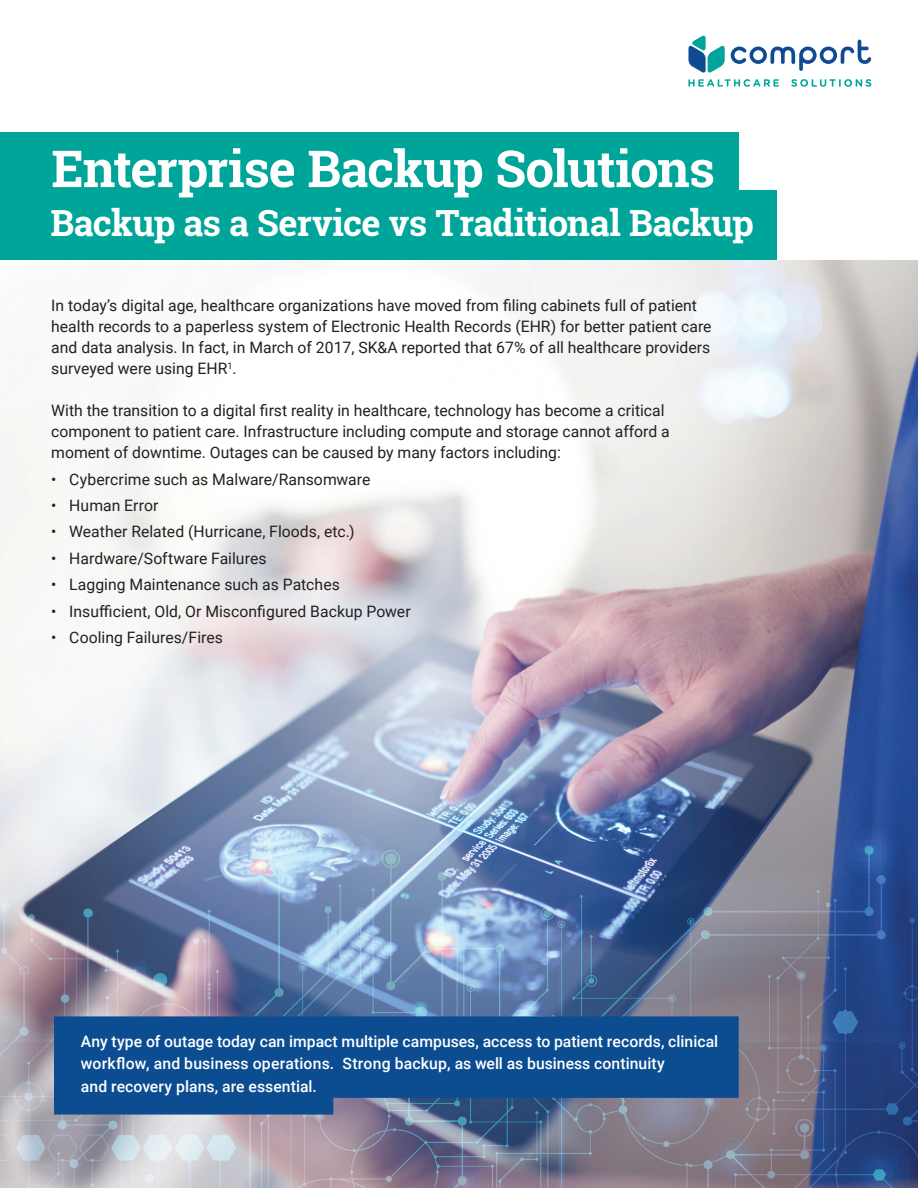
<style>
.page{position:relative;width:918px;height:1188px;background:#fff}
.page>*{position:absolute;margin:0;border:0;box-sizing:border-box;transform-origin:0 0}
.t1{font:700 51px "Roboto Slab";letter-spacing:-.02em;color:#fff}
.t2{font:700 36px "Roboto Slab";letter-spacing:-.02em;color:#fff}
.t3{font:15.75px/21px "Roboto";color:#231f20}
.t4{font:500 15.75px/22.5px "Roboto";letter-spacing:.005em;color:#fff}
</style>
<div class="page">
<img style="left:0;top:260px;width:918px;height:928px">
<div style="left:0;top:132px;width:738px;height:70px;background:#00a59a"></div>
<div style="left:0;top:190px;width:777px;height:70px;background:#00a59a"></div>
<svg style="left:54px;top:1016px;width:685px;height:99px;background:#165191"></svg>
<svg style="left:688px;top:35px;width:37px;height:38px"></svg>
<svg style="left:731px;top:40px;width:140px;height:31px"></svg>
<svg style="left:791px;top:79px;width:80px;height:8px"></svg>
<svg style="left:688px;top:79px;width:91px;height:8px"></svg>
<h1 class="t1" style="left:51px;top:134px;width:665px">Enterprise Backup Solutions</h1>
<h2 class="t2" style="left:50px;top:198px;width:705px">Backup as a Service vs Traditional Backup</h2>
<p class="t3" style="left:51px;top:295px;width:662px">In today’s digital age, healthcare organizations have moved from filing cabinets full of patient health records to a paperless system of Electronic Health Records (EHR) for better patient care and data analysis. In fact, in March of 2017, SK&amp;A reported that 67% of all healthcare providers surveyed were using EHR<sup>1</sup>.</p>
<p class="t3" style="left:51px;top:400px;width:620px">With the transition to a digital first reality in healthcare, technology has become a critical component to patient care. Infrastructure including compute and storage cannot afford a moment of downtime. Outages can be caused by many factors including:</p>
<p class="t3" style="left:51px;top:468px;width:321px">• Cybercrime such as Malware/Ransomware</p>
<p class="t3" style="left:51px;top:494px;width:109px">• Human Error</p>
<p class="t3" style="left:51px;top:521px;width:305px">• Weather Related (Hurricane, Floods, etc.)</p>
<p class="t3" style="left:51px;top:547px;width:217px">• Hardware/Software Failures</p>
<p class="t3" style="left:51px;top:574px;width:290px">• Lagging Maintenance such as Patches</p>
<p class="t3" style="left:51px;top:600px;width:361px">• Insufficient, Old, Or Misconfigured Backup Power</p>
<p class="t3" style="left:51px;top:626px;width:173px">• Cooling Failures/Fires</p>
<p class="t4" style="left:81px;top:1029px;width:639px">Any type of outage today can impact multiple campuses, access to patient records, clinical workflow, and business operations. Strong backup, as well as business continuity<br>and recovery plans, are essential.</p>
</div>
